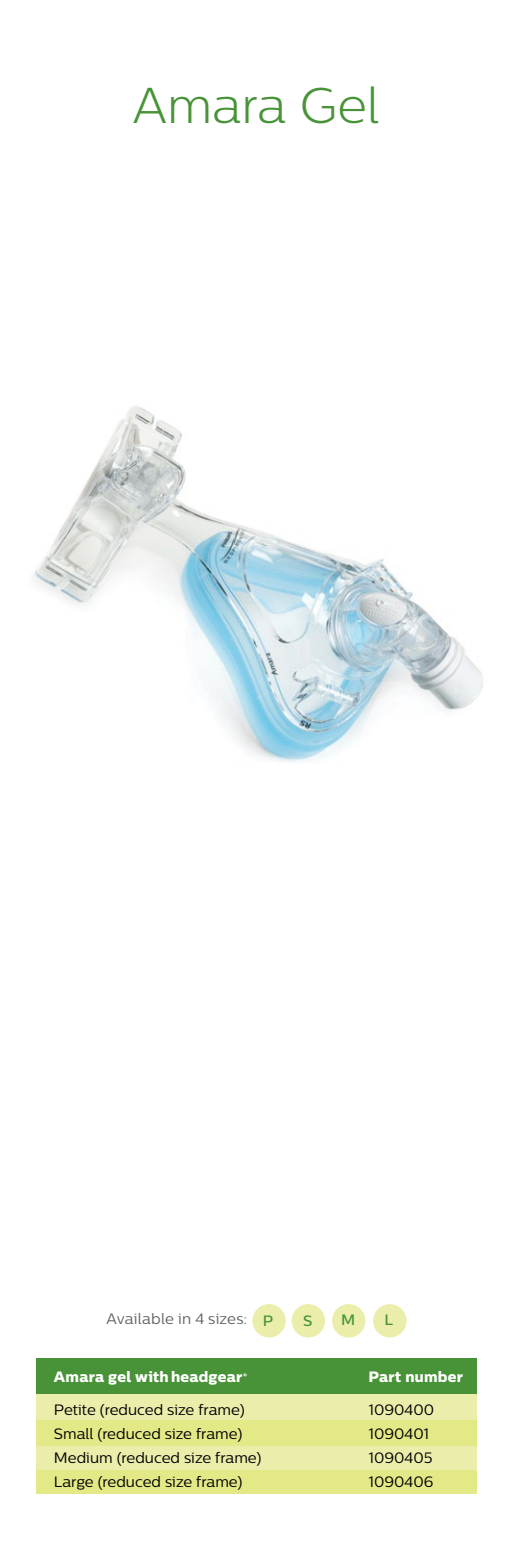
<style>
.page{position:relative;width:513px;height:1566px;background:#fff}
.page>*{position:absolute;margin:0;border:0;box-sizing:border-box;transform-origin:0 0}
.t1{font:300 50px "Centrale Sans";color:#489337}
.t2{font:15px/24px "Centrale Sans";color:#000}
.t3{font:15px "Centrale Sans X Bold";letter-spacing:.015em;color:#fff}
.t4{font:15px "Centrale Sans";letter-spacing:.015em;color:#636466}
.t5{font:500 15px "Centrale Sans";color:#489337}
.s1{font-weight:500;color:#489337}
.s2{font-family:"Centrale Sans";font-size:12px}
</style>
<div class="page">
<img style="left:33px;top:406px;width:450px;height:356px">
<div style="left:18px;top:1362px;width:470px;height:128px;background:#ebeeaa"></div>
<div style="left:19px;top:1358px;width:469px;height:36px;background:#489337"></div>
<div style="left:20px;top:1420px;width:468px;height:26px;background:#e3e987"></div>
<div style="left:18px;top:1470px;width:488px;height:24px;background:#e3e987"></div>
<div style="left:477px;top:1260px;width:36px;height:306px;background:#fff"></div>
<div style="left:0;top:1271px;width:36px;height:295px;background:#fff"></div>
<div style="left:252px;top:1304px;width:34px;height:34px;background:#ebeeaa;border-radius:50%"></div>
<div style="left:292px;top:1304px;width:33px;height:34px;background:#ebeeaa;border-radius:50%"></div>
<div style="left:332px;top:1304px;width:33px;height:34px;background:#ebeeaa;border-radius:50%"></div>
<div style="left:373px;top:1304px;width:34px;height:34px;background:#ebeeaa;border-radius:50%"></div>
<h1 class="t1" style="left:133px;top:77px;width:249px">Amara Gel</h1>
<p class="t4" style="left:106px;top:1310px;width:168px">Available in 4 sizes: <span class="s1">P</span></p>
<p class="t5" style="left:303px;top:1312px;width:11px">S</p>
<p class="t5" style="left:341px;top:1311px;width:16px">M</p>
<p class="t5" style="left:384px;top:1311px;width:10px">L</p>
<p class="t3" style="left:54px;top:1367px;width:195px">Amara gel with headgear<span class="s2">*</span></p>
<p class="t2" style="left:54px;top:1397px;width:209px">Petite (reduced size frame)<br>Small (reduced size frame)<br>Medium (reduced size frame)<br>Large (reduced size frame)</p>
<p class="t3" style="left:368px;top:1367px;width:96px">Part number</p>
<p class="t2" style="left:368px;top:1397px;width:67px">1090400<br>1090401<br>1090405<br>1090406</p>
</div>
